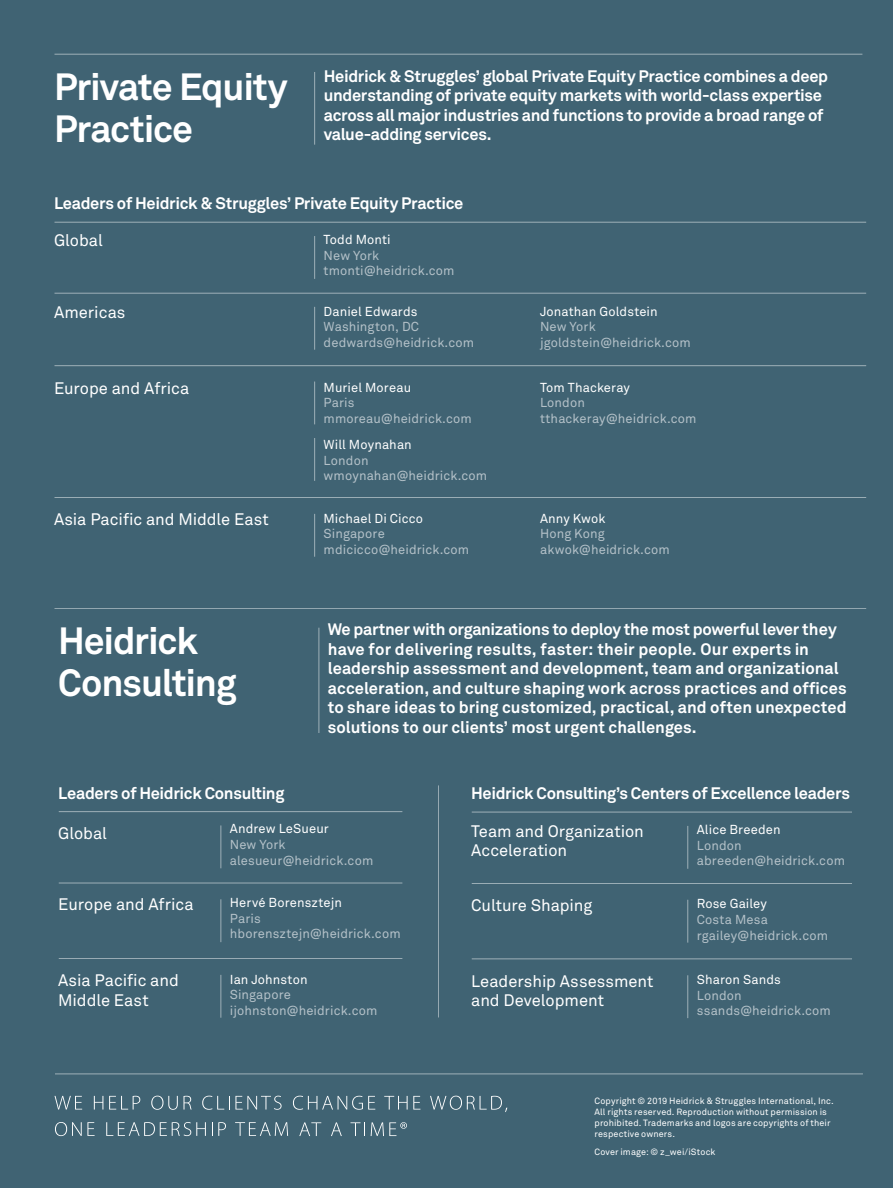
<style>
.page{position:relative;width:893px;height:1188px;background:#406373}
.page>*{position:absolute;margin:0;border:0;box-sizing:border-box;transform-origin:0 0}
.Heading_2{font:700 37.5px/42px "Akkurat Pro";letter-spacing:-.03em;color:#fff}
.Intro_3{font:700 16.5px/19.5px "Akkurat Pro";letter-spacing:-.005em;color:#fff}
.Intro_3-2{font:16.5px/19.5px "Akkurat Pro";letter-spacing:-.005em;color:#fff}
.Heading_5{font:700 16.5px "Akkurat Pro";letter-spacing:-.02em;color:#fff}
.Body_Copy{font:12.9px/15.6px "Akkurat Pro";letter-spacing:.01em;color:#b4c1c8}
.Body_Copy-2{font:9px/10.8px "Akkurat Pro";letter-spacing:.015em;color:#fff}
.s1{color:#fff}
</style>
<div class="page">
<hr style="left:314px;top:72px;width:1px;height:73px;background:#fff">
<hr style="left:54px;top:54px;width:808px;height:1px;background:#fff">
<hr style="left:314px;top:236px;width:1px;height:43px;background:#fff">
<hr style="left:314px;top:382px;width:1px;height:42px;background:#fff">
<hr style="left:438px;top:785px;width:1px;height:232px;background:#fff">
<hr style="left:314px;top:438px;width:1px;height:43px;background:#fff">
<hr style="left:314px;top:514px;width:1px;height:43px;background:#fff">
<hr style="left:54px;top:222px;width:812px;height:1px;background:#fff">
<hr style="left:54px;top:608px;width:812px;height:1px;background:#fff">
<hr style="left:54px;top:365px;width:812px;height:1px;background:#fff">
<hr style="left:54px;top:497px;width:812px;height:1px;background:#fff">
<hr style="left:314px;top:307px;width:1px;height:43px;background:#fff">
<hr style="left:54px;top:293px;width:812px;height:1px;background:#fff">
<hr style="left:319px;top:628px;width:1px;height:105px;background:#fff">
<hr style="left:221px;top:825px;width:1px;height:43px;background:#fff">
<hr style="left:221px;top:899px;width:1px;height:43px;background:#fff">
<hr style="left:221px;top:975px;width:1px;height:43px;background:#fff">
<hr style="left:59px;top:811px;width:343px;height:1px;background:#fff">
<hr style="left:59px;top:883px;width:343px;height:1px;background:#fff">
<hr style="left:59px;top:958px;width:343px;height:1px;background:#fff">
<hr style="left:687px;top:826px;width:1px;height:43px;background:#fff">
<hr style="left:687px;top:900px;width:1px;height:43px;background:#fff">
<hr style="left:687px;top:975px;width:1px;height:43px;background:#fff">
<hr style="left:472px;top:812px;width:380px;height:1px;background:#fff">
<hr style="left:472px;top:883px;width:380px;height:1px;background:#fff">
<hr style="left:472px;top:959px;width:380px;height:1px;background:#fff">
<svg style="left:54px;top:1096px;width:28px;height:14px"></svg>
<svg style="left:94px;top:1096px;width:9px;height:14px"></svg>
<svg style="left:109px;top:1096px;width:31px;height:14px"></svg>
<svg style="left:151px;top:1096px;width:27px;height:14px"></svg>
<svg style="left:184px;top:1096px;width:8px;height:14px"></svg>
<svg style="left:202px;top:1096px;width:80px;height:14px"></svg>
<svg style="left:293px;top:1096px;width:82px;height:14px"></svg>
<svg style="left:384px;top:1096px;width:36px;height:14px"></svg>
<svg style="left:430px;top:1096px;width:77px;height:16px"></svg>
<svg style="left:55px;top:1122px;width:40px;height:14px"></svg>
<svg style="left:106px;top:1122px;width:100px;height:14px"></svg>
<svg style="left:212px;top:1122px;width:14px;height:14px"></svg>
<svg style="left:235px;top:1122px;width:53px;height:14px"></svg>
<svg style="left:299px;top:1122px;width:22px;height:14px"></svg>
<svg style="left:331px;top:1122px;width:11px;height:14px"></svg>
<svg style="left:350px;top:1122px;width:15px;height:14px"></svg>
<svg style="left:371px;top:1122px;width:36px;height:14px"></svg>
<hr style="left:55px;top:1074px;width:808px;height:1px;background:#fff">
<p class="Heading_2" style="left:54px;top:66px;width:235px">Private Equity<br>Practice</p>
<p class="Intro_3" style="left:324px;top:66px;width:506px">Heidrick &amp; Struggles’ global Private Equity Practice combines a deep understanding of private equity markets with world-class expertise across all major industries and functions to provide a broad range of value-adding services.</p>
<p class="Heading_5" style="left:54px;top:193px;width:411px">Leaders of Heidrick &amp; Struggles’ Private Equity Practice</p>
<p class="Intro_3-2" style="left:54px;top:230px;width:50px">Global</p>
<p class="Body_Copy" style="left:324px;top:232px;width:132px"><span class="s1">Todd Monti<br></span>New York tmonti@heidrick.com</p>
<p class="Intro_3-2" style="left:54px;top:303px;width:73px">Americas</p>
<p class="Body_Copy" style="left:324px;top:303px;width:152px"><span class="s1">Daniel Edwards<br></span>Washington, DC dedwards@heidrick.com</p>
<p class="Body_Copy" style="left:540px;top:303px;width:152px"><span class="s1">Jonathan Goldstein<br></span>New York jgoldstein@heidrick.com</p>
<p class="Intro_3-2" style="left:54px;top:378px;width:137px">Europe and Africa</p>
<p class="Body_Copy" style="left:324px;top:379px;width:150px"><span class="s1">Muriel Moreau<br></span>Paris mmoreau@heidrick.com</p>
<p class="Body_Copy" style="left:324px;top:437px;width:165px"><span class="s1">Will Moynahan<br></span>London wmoynahan@heidrick.com</p>
<p class="Body_Copy" style="left:540px;top:379px;width:158px"><span class="s1">Tom Thackeray<br></span>London tthackeray@heidrick.com</p>
<p class="Intro_3-2" style="left:54px;top:510px;width:216px">Asia Pacific and Middle East</p>
<p class="Body_Copy" style="left:324px;top:510px;width:147px"><span class="s1">Michael Di Cicco<br></span>Singapore mdicicco@heidrick.com</p>
<p class="Body_Copy" style="left:540px;top:510px;width:131px"><span class="s1">Anny Kwok<br></span>Hong Kong akwok@heidrick.com</p>
<p class="Heading_2" style="left:58px;top:620px;width:180px">Heidrick<br>Consulting</p>
<p class="Intro_3" style="left:328px;top:620px;width:520px">We partner with organizations to deploy the most powerful lever they have for delivering results, faster: their people. Our experts in leadership assessment and development, team and organizational acceleration, and culture shaping work across practices and offices to share ideas to bring customized, practical, and often unexpected solutions to our clients’ most urgent challenges.</p>
<p class="Heading_5" style="left:58px;top:783px;width:228px">Leaders of Heidrick Consulting</p>
<p class="Intro_3-2" style="left:58px;top:823px;width:50px">Global</p>
<p class="Body_Copy" style="left:230px;top:821px;width:145px"><span class="s1">Andrew LeSueur<br></span>New York alesueur@heidrick.com</p>
<p class="Body_Copy" style="left:230px;top:895px;width:172px"><span class="s1">Hervé Borensztejn<br></span>Paris hborensztejn@heidrick.com</p>
<p class="Body_Copy" style="left:230px;top:971px;width:149px"><span class="s1">Ian Johnston<br></span>Singapore ijohnston@heidrick.com</p>
<p class="Intro_3-2" style="left:58px;top:895px;width:137px">Europe and Africa</p>
<p class="Intro_3-2" style="left:58px;top:971px;width:122px">Asia Pacific and<br>Middle East</p>
<p class="Heading_5" style="left:471px;top:783px;width:380px">Heidrick Consulting’s Centers of Excellence leaders</p>
<p class="Intro_3-2" style="left:471px;top:821px;width:174px">Team and Organization<br>Acceleration</p>
<p class="Body_Copy" style="left:697px;top:822px;width:150px"><span class="s1">Alice Breeden<br></span>London abreeden@heidrick.com</p>
<p class="Body_Copy" style="left:697px;top:896px;width:133px"><span class="s1">Rose Gailey<br></span>Costa Mesa rgailey@heidrick.com</p>
<p class="Body_Copy" style="left:697px;top:972px;width:136px"><span class="s1">Sharon Sands<br></span>London ssands@heidrick.com</p>
<p class="Intro_3-2" style="left:471px;top:896px;width:123px">Culture Shaping</p>
<p class="Intro_3-2" style="left:471px;top:971px;width:184px">Leadership Assessment and Development</p>
<p class="Body_Copy-2" style="left:594px;top:1096px;width:241px">Copyright © 2019 Heidrick &amp; Struggles International, Inc.<br>All rights reserved. Reproduction without permission is prohibited. Trademarks and logos are copyrights of their respective owners.</p>
<p class="Body_Copy-2" style="left:594px;top:1147px;width:122px">Cover image: © z_wei/iStock</p>
</div>
